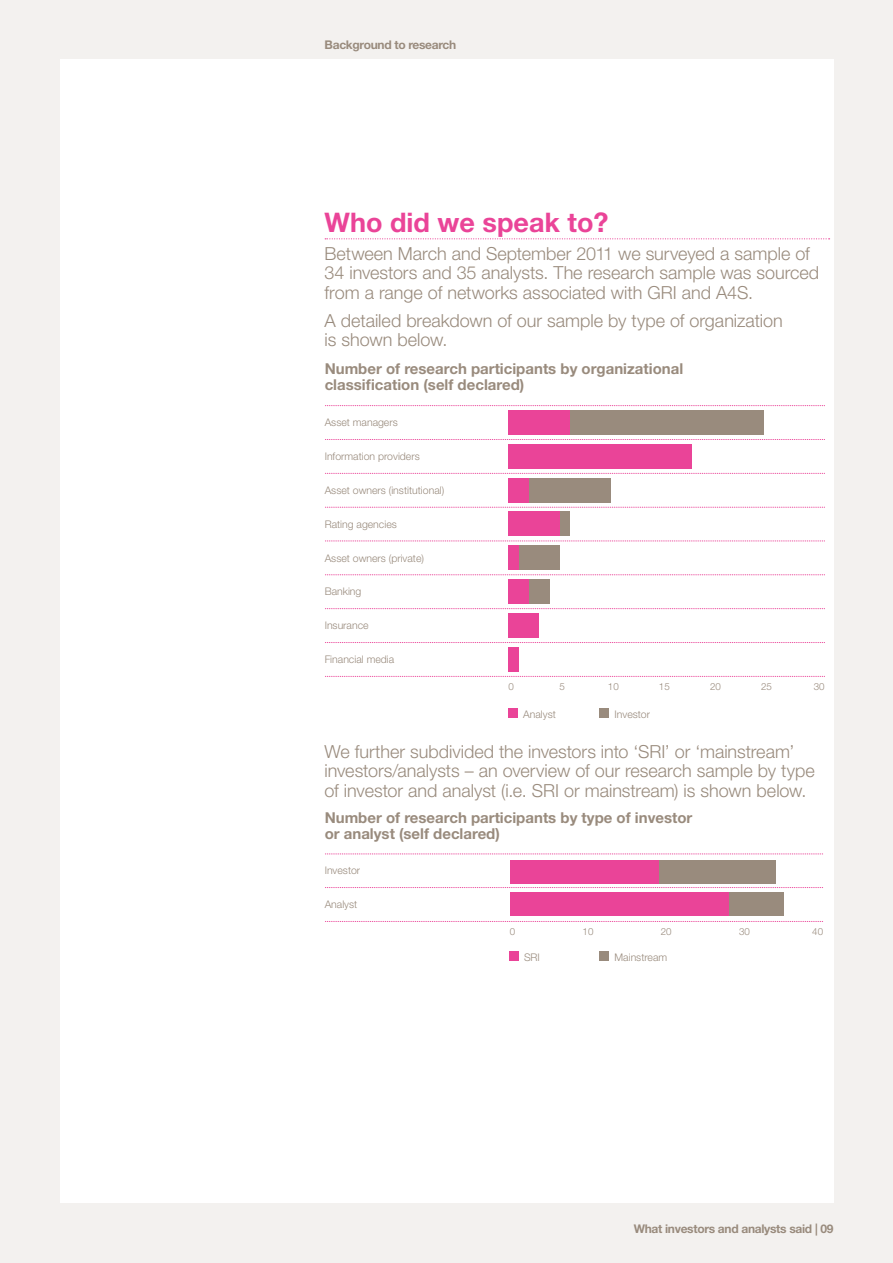
<style>
.page{position:relative;width:893px;height:1263px;background:#f3f1ef}
.page>*{position:absolute;margin:0;border:0;box-sizing:border-box;transform-origin:0 0}
.t1{font:700 27px "Helvetica Neue LT Std";color:#ea4498}
.t2{font:300 18px/19.5px "Helvetica Neue LT Std";color:#998b7d}
.t3{font:700 15px/16.5px "Helvetica Neue LT Std";color:#998b7d}
.t4{font:700 12px "Helvetica Neue LT Std";letter-spacing:-.025em;color:#998b7d}
.t5{font:300 10.5px "Helvetica Neue LT Std";color:#998b7d}
.t6{font:300 9.75px "Helvetica Neue LT Std";color:#998b7d}
</style>
<div class="page">
<div style="left:60px;top:60px;width:773px;height:1143px;background:#fff"></div>
<svg style="left:325px;top:238px;width:505px;height:1px"></svg>
<div style="left:570px;top:410px;width:194px;height:25px;background:#998b7d"></div>
<div style="left:529px;top:478px;width:81px;height:24px;background:#998b7d"></div>
<div style="left:560px;top:512px;width:10px;height:24px;background:#998b7d"></div>
<div style="left:519px;top:546px;width:41px;height:24px;background:#998b7d"></div>
<div style="left:529px;top:579px;width:20px;height:25px;background:#998b7d"></div>
<div style="left:508px;top:410px;width:62px;height:25px;background:#ea4498"></div>
<div style="left:508px;top:444px;width:184px;height:25px;background:#ea4498"></div>
<div style="left:508px;top:478px;width:21px;height:24px;background:#ea4498"></div>
<div style="left:508px;top:512px;width:52px;height:24px;background:#ea4498"></div>
<div style="left:508px;top:546px;width:11px;height:24px;background:#ea4498"></div>
<div style="left:508px;top:579px;width:21px;height:25px;background:#ea4498"></div>
<div style="left:508px;top:613px;width:31px;height:25px;background:#ea4498"></div>
<div style="left:508px;top:647px;width:11px;height:25px;background:#ea4498"></div>
<div style="left:508px;top:709px;width:10px;height:9px;background:#ea4498"></div>
<div style="left:600px;top:709px;width:9px;height:9px;background:#998b7d"></div>
<svg style="left:325px;top:541px;width:500px;height:1px"></svg>
<svg style="left:325px;top:574px;width:500px;height:1px"></svg>
<svg style="left:325px;top:608px;width:500px;height:1px"></svg>
<svg style="left:325px;top:642px;width:500px;height:1px"></svg>
<svg style="left:325px;top:676px;width:500px;height:1px"></svg>
<svg style="left:325px;top:405px;width:500px;height:1px"></svg>
<svg style="left:325px;top:439px;width:500px;height:1px"></svg>
<svg style="left:325px;top:473px;width:500px;height:1px"></svg>
<svg style="left:325px;top:507px;width:500px;height:1px"></svg>
<div style="left:658px;top:860px;width:118px;height:23px;background:#998b7d"></div>
<div style="left:729px;top:892px;width:54px;height:24px;background:#998b7d"></div>
<div style="left:510px;top:860px;width:148px;height:23px;background:#ea4498"></div>
<div style="left:510px;top:892px;width:219px;height:24px;background:#ea4498"></div>
<div style="left:509px;top:952px;width:9px;height:9px;background:#ea4498"></div>
<div style="left:600px;top:952px;width:9px;height:9px;background:#998b7d"></div>
<svg style="left:325px;top:921px;width:498px;height:1px"></svg>
<svg style="left:325px;top:853px;width:498px;height:1px"></svg>
<svg style="left:325px;top:887px;width:498px;height:1px"></svg>
<p class="t4" style="left:325px;top:37px;width:133px">Background to research</p>
<h1 class="t1" style="left:325px;top:206px;width:285px">Who did we speak to?</h1>
<p class="t2" style="left:325px;top:243px;width:496px">Between March and September 2011 we surveyed a sample of<br>34 investors and 35 analysts. The research sample was sourced from a range of networks associated with GRI and A4S.</p>
<p class="t2" style="left:325px;top:310px;width:460px">A detailed breakdown of our sample by type of organization is shown below.</p>
<p class="t3" style="left:325px;top:360px;width:360px">Number of research participants by organizational classification (self declared)</p>
<p class="t5" style="left:325px;top:416px;width:75px">Asset managers</p>
<p class="t5" style="left:325px;top:450px;width:97px">Information providers</p>
<p class="t5" style="left:325px;top:484px;width:121px">Asset owners (institutional)</p>
<p class="t5" style="left:325px;top:517px;width:74px">Rating agencies</p>
<p class="t5" style="left:325px;top:551px;width:101px">Asset owners (private)</p>
<p class="t5" style="left:325px;top:585px;width:38px">Banking</p>
<p class="t5" style="left:325px;top:619px;width:45px">Insurance</p>
<p class="t5" style="left:325px;top:653px;width:71px">Financial media</p>
<p class="t6" style="left:508px;top:680px;width:7px">0</p>
<p class="t6" style="left:560px;top:680px;width:7px">5</p>
<p class="t6" style="left:608px;top:680px;width:12px">10</p>
<p class="t6" style="left:659px;top:680px;width:12px">15</p>
<p class="t6" style="left:710px;top:680px;width:12px">20</p>
<p class="t6" style="left:761px;top:680px;width:12px">25</p>
<p class="t6" style="left:814px;top:680px;width:12px">30</p>
<p class="t5" style="left:523px;top:707px;width:34px">Analyst</p>
<p class="t5" style="left:614px;top:707px;width:37px">Investor</p>
<p class="t2" style="left:325px;top:741px;width:492px">We further subdivided the investors into ‘SRI’ or ‘mainstream’ investors/analysts – an overview of our research sample by type of investor and analyst (i.e. SRI or mainstream) is shown below.</p>
<p class="t3" style="left:325px;top:809px;width:369px">Number of research participants by type of investor or analyst (self declared)</p>
<p class="t5" style="left:325px;top:863px;width:37px">Investor</p>
<p class="t5" style="left:325px;top:898px;width:34px">Analyst</p>
<p class="t6" style="left:510px;top:925px;width:7px">0</p>
<p class="t6" style="left:583px;top:925px;width:12px">10</p>
<p class="t6" style="left:661px;top:925px;width:12px">20</p>
<p class="t6" style="left:739px;top:925px;width:12px">30</p>
<p class="t6" style="left:812px;top:925px;width:12px">40</p>
<p class="t5" style="left:524px;top:951px;width:17px">SRI</p>
<p class="t5" style="left:614px;top:951px;width:54px">Mainstream</p>
<p class="t4" style="left:634px;top:1221px;width:201px">What investors and analysts said | 09</p>
</div>
